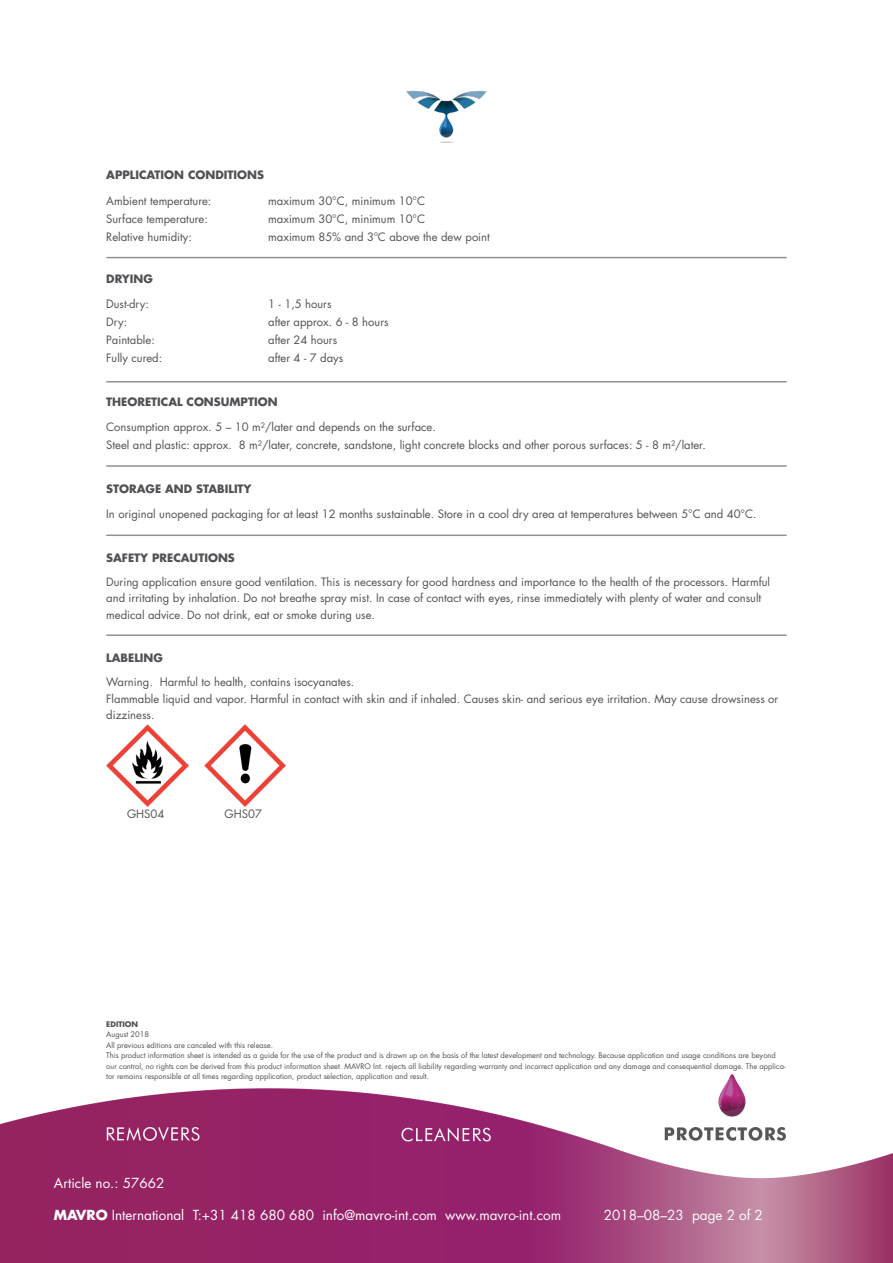
<style>
.page{position:relative;width:893px;height:1263px;background:#fff}
.page>*{position:absolute;margin:0;border:0;box-sizing:border-box;transform-origin:0 0}
.t1{font:13.5px "Futura Std";color:#fff}
.t2{font:11.25px/16.5px "Futura Std";color:#505154}
.t3{font:700 11.25px "Futura Std";color:#505154}
.t4{font:7.5px/10.5px "Futura Std";color:#505154}
.t5{font:700 7.5px "Futura Std";color:#505154}
.s1{font-weight:700}
</style>
<div class="page">
<img style="left:0;top:1074px;width:893px;height:189px">
<img style="left:406px;top:90px;width:81px;height:52px">
<hr style="left:106px;top:257px;width:681px;height:1px;background:#231f20">
<hr style="left:106px;top:465px;width:681px;height:2px;background:#231f20">
<hr style="left:106px;top:381px;width:681px;height:1px;background:#231f20">
<hr style="left:106px;top:534px;width:681px;height:2px;background:#231f20">
<hr style="left:106px;top:634px;width:681px;height:2px;background:#231f20">
<img style="left:204px;top:724px;width:82px;height:82px">
<img style="left:106px;top:724px;width:82px;height:82px">
<p class="t3" style="left:106px;top:168px;width:159px">APPLICATION CONDITIONS</p>
<p class="t2" style="left:106px;top:193px;width:107px">Ambient temperature:</p>
<p class="t2" style="left:268px;top:193px;width:158px">maximum 30°C, minimum 10°C</p>
<p class="t2" style="left:106px;top:211px;width:103px">Surface temperature:</p>
<p class="t2" style="left:268px;top:211px;width:158px">maximum 30°C, minimum 10°C</p>
<p class="t2" style="left:106px;top:229px;width:87px">Relative humidity:</p>
<p class="t2" style="left:268px;top:229px;width:223px">maximum 85% and 3oC above the dew point</p>
<p class="t3" style="left:106px;top:271px;width:48px">DRYING</p>
<p class="t2" style="left:106px;top:296px;width:44px">Dust-dry:</p>
<p class="t2" style="left:268px;top:296px;width:65px">1 - 1,5 hours</p>
<p class="t2" style="left:106px;top:314px;width:22px">Dry:</p>
<p class="t2" style="left:268px;top:314px;width:122px">after approx. 6 - 8 hours</p>
<p class="t2" style="left:106px;top:332px;width:50px">Paintable:</p>
<p class="t2" style="left:268px;top:332px;width:70px">after 24 hours</p>
<p class="t2" style="left:106px;top:350px;width:57px">Fully cured:</p>
<p class="t2" style="left:268px;top:350px;width:77px">after 4 - 7 days</p>
<p class="t3" style="left:106px;top:394px;width:173px">THEORETICAL CONSUMPTION</p>
<p class="t2" style="left:106px;top:419px;width:331px">Consumption approx. 5 – 10 m²/later and depends on the surface.</p>
<p class="t2" style="left:106px;top:437px;width:601px">Steel and plastic: approx. 8 m²/later, concrete, sandstone, light concrete blocks and other porous surfaces: 5 - 8 m²/later.</p>
<p class="t3" style="left:106px;top:481px;width:147px">STORAGE AND STABILITY</p>
<p class="t2" style="left:106px;top:506px;width:652px">In original unopened packaging for at least 12 months sustainable. Store in a cool dry area at temperatures between 5°C and 40°C.</p>
<p class="t3" style="left:106px;top:550px;width:130px">SAFETY PRECAUTIONS</p>
<p class="t2" style="left:106px;top:574px;width:665px">During application ensure good ventilation. This is necessary for good hardness and importance to the health of the processors. Harmful and irritating by inhalation. Do not breathe spray mist. In case of contact with eyes, rinse immediately with plenty of water and consult medical advice. Do not drink, eat or smoke during use.</p>
<p class="t3" style="left:106px;top:651px;width:58px">LABELING</p>
<p class="t2" style="left:106px;top:674px;width:250px">Warning. Harmful to health, contains isocyanates.</p>
<p class="t2" style="left:106px;top:691px;width:674px">Flammable liquid and vapor. Harmful in contact with skin and if inhaled. Causes skin- and serious eye irritation. May cause drowsiness or dizziness.</p>
<p class="t2" style="left:127px;top:806px;width:39px">GHS04</p>
<p class="t2" style="left:225px;top:806px;width:39px">GHS07</p>
<p class="t5" style="left:106px;top:1019px;width:33px">EDITION</p>
<p class="t4" style="left:106px;top:1029px;width:681px">August 2018<br>All previous editions are canceled with this release.<br>This product information sheet is intended as a guide for the use of the product and is drawn up on the basis of the latest development and technology. Because application and usage conditions are beyond our control, no rights can be derived from this product information sheet. MAVRO Int. rejects all liability regarding warranty and incorrect application and any damage and consequential damage. The applica&shy;tor remains responsible at all times regarding application, product selection, application and result.</p>
<p class="t1" style="left:54px;top:1174px;width:112px">Article no.: 57662</p>
<p class="t1" style="left:54px;top:1207px;width:509px"><span class="s1">MAVRO</span> International T:+31 418 680 680 info@mavro-int.com www.mavro-int.com</p>
<p class="t1" style="left:604px;top:1207px;width:161px">2018–08–23 page 2 of 2</p>
</div>
